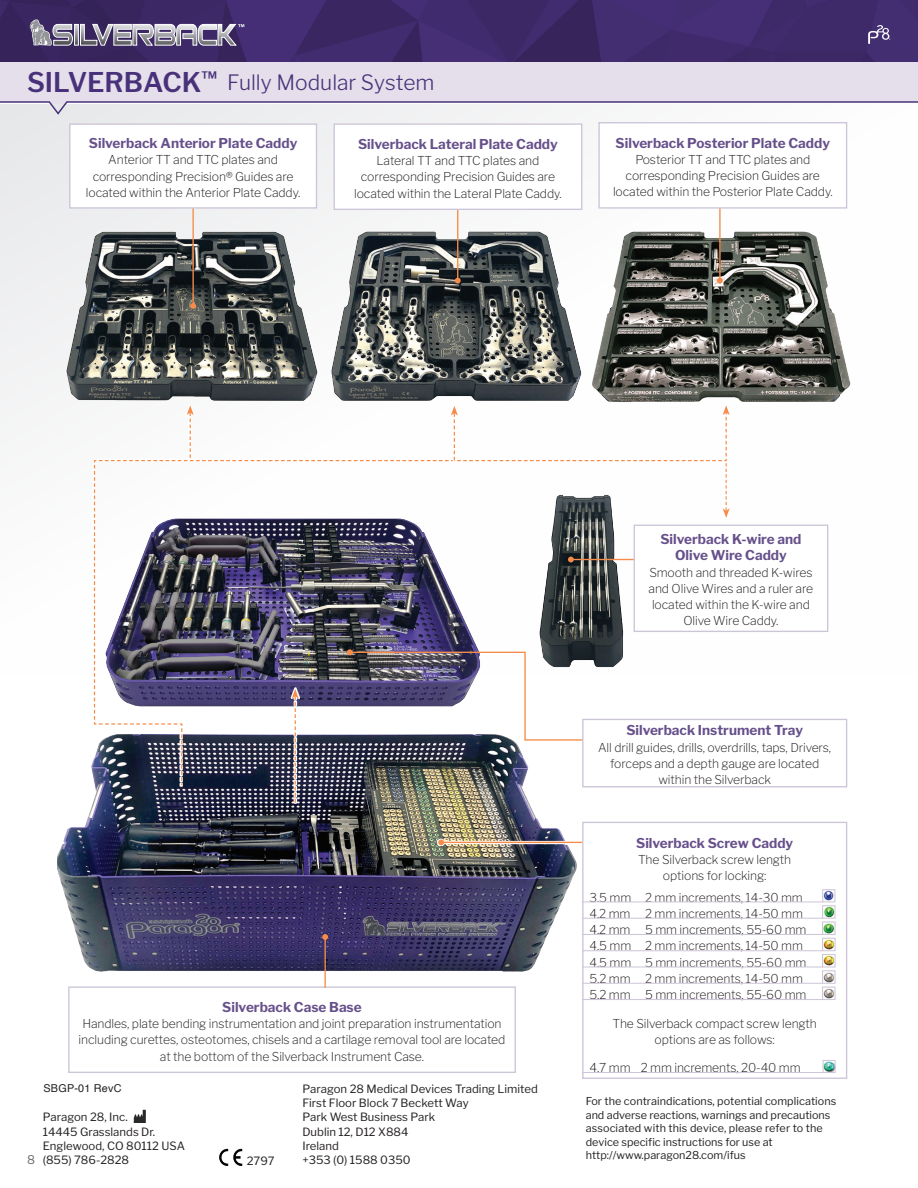
<style>
.page{position:relative;width:918px;height:1188px;background:#fff}
.page>*{position:absolute;margin:0;border:0;box-sizing:border-box;transform-origin:0 0}
.t1{font:600 27px "Libre Franklin";color:#48317a}
.t2{font:300 21px "Libre Franklin";color:#48317a}
.t3{font:700 13.5px/16.2px "Libre Franklin";color:#66508b;text-align:center}
.t4{font:200 12.15px/16.2px "Libre Franklin";letter-spacing:-.01em;color:#231f20;text-align:center}
.t5{font:12px "Libre Franklin";color:#6c6d70}
.t6{font:11.4px/14.2px "Libre Franklin";color:#231f20}
.t7{font:10.8px/13.5px "Libre Franklin";color:#231f20}
.t8{font:10.8px "Helvetica";letter-spacing:.02em;color:#231f20}
</style>
<div class="page">
<div style="left:0;top:61px;width:918px;height:39px;background:#e4dfea"></div>
<img style="left:0;top:0;width:918px;height:61px">
<svg style="left:30px;top:20px;width:214px;height:26px;background:#867e99"></svg>
<svg style="left:868px;top:25px;width:22px;height:19px"></svg>
<div style="left:0;top:104px;width:918px;height:570px;background:linear-gradient(to bottom,#f2f3f4,#fff)"></div>
<svg style="left:133px;top:1110px;width:13px;height:13px"></svg>
<svg style="left:0;top:100px;width:918px;height:16px"></svg>
<img style="left:219px;top:1148px;width:24px;height:18px">
<img style="left:64px;top:216px;width:258px;height:201px">
<img style="left:321px;top:227px;width:266px;height:177px">
<img style="left:587px;top:227px;width:274px;height:183px">
<img style="left:57px;top:761px;width:520px;height:211px">
<div style="left:186px;top:404px;width:9px;height:55px;background:#f8f8f9"></div>
<svg style="left:437px;top:838px;width:145px;height:8px"></svg>
<hr style="left:441px;top:842px;width:141px;height:1px;background:#f68c49">
<svg style="left:438px;top:839px;width:6px;height:6px"></svg>
<hr style="left:192px;top:201px;width:2px;height:105px;background:#f68c49">
<svg style="left:190px;top:303px;width:6px;height:6px"></svg>
<hr style="left:457px;top:176px;width:1px;height:105px;background:#f68c49">
<svg style="left:455px;top:278px;width:6px;height:6px"></svg>
<hr style="left:719px;top:176px;width:2px;height:105px;background:#f68c49">
<svg style="left:717px;top:278px;width:6px;height:6px"></svg>
<div style="left:70px;top:124px;width:246px;height:84px;background:#fff"></div>
<div style="left:69px;top:123px;width:248px;height:86px;border:1px solid #cdc5d8"></div>
<div style="left:334px;top:124px;width:248px;height:85px;background:#fff"></div>
<div style="left:334px;top:123px;width:248px;height:87px;border:1px solid #cdc5d8"></div>
<div style="left:599px;top:123px;width:248px;height:85px;background:#fff"></div>
<div style="left:598px;top:122px;width:249px;height:87px;border:1px solid #cdc5d8"></div>
<div style="left:68px;top:986px;width:448px;height:87px;border:1px solid #cdc5d8"></div>
<div style="left:634px;top:525px;width:194px;height:106px;background:#fff"></div>
<div style="left:634px;top:525px;width:194px;height:107px;border:1px solid #cdc5d8"></div>
<div style="left:582px;top:822px;width:265px;height:257px;border:1px solid #cdc5d8"></div>
<hr style="left:582px;top:1072px;width:241px;height:1px;background:#cdc5d8">
<hr style="left:582px;top:902px;width:241px;height:1px;background:#cdc5d8">
<div style="left:822px;top:889px;width:13px;height:13px;border:1px solid #cdc5d8"></div>
<hr style="left:582px;top:918px;width:241px;height:1px;background:#cdc5d8">
<div style="left:822px;top:905px;width:13px;height:14px;border:1px solid #cdc5d8"></div>
<hr style="left:582px;top:934px;width:241px;height:1px;background:#cdc5d8">
<div style="left:822px;top:922px;width:13px;height:13px;border:1px solid #cdc5d8"></div>
<hr style="left:582px;top:983px;width:241px;height:1px;background:#cdc5d8">
<div style="left:822px;top:970px;width:13px;height:14px;border:1px solid #cdc5d8"></div>
<hr style="left:582px;top:950px;width:241px;height:1px;background:#cdc5d8">
<div style="left:822px;top:938px;width:13px;height:13px;border:1px solid #cdc5d8"></div>
<hr style="left:582px;top:999px;width:241px;height:1px;background:#cdc5d8">
<div style="left:822px;top:987px;width:13px;height:13px;border:1px solid #cdc5d8"></div>
<hr style="left:582px;top:967px;width:241px;height:1px;background:#cdc5d8">
<svg style="left:823px;top:890px;width:12px;height:110px"></svg>
<div style="left:822px;top:954px;width:13px;height:13px;border:1px solid #cdc5d8"></div>
<svg style="left:825px;top:1062px;width:8px;height:9px"></svg>
<div style="left:823px;top:1060px;width:12px;height:13px;border:1px solid #cdc5d8"></div>
<hr style="left:324px;top:937px;width:2px;height:51px;background:#f68c49">
<svg style="left:322px;top:934px;width:6px;height:6px"></svg>
<div style="left:582px;top:719px;width:265px;height:68px;border:1px solid #cdc5d8"></div>
<div style="left:721px;top:462px;width:10px;height:57px;background:#fff"></div>
<svg style="left:94px;top:405px;width:636px;height:398px"></svg>
<h1 class="t1" style="left:27px;top:66px;width:191px">SILVERBACK<sup>™</sup></h1>
<h2 class="t2" style="left:227px;top:69px;width:209px">Fully Modular System</h2>
<p class="t3" style="left:89px;top:135px;width:210px">Silverback Anterior Plate Caddy</p>
<p class="t4" style="left:86px;top:152px;width:216px">Anterior TT and TTC plates and corresponding Precision® Guides are located within the Anterior Plate Caddy.</p>
<p class="t3" style="left:358px;top:136px;width:201px">Silverback Lateral Plate Caddy</p>
<p class="t4" style="left:354px;top:153px;width:209px">Lateral TT and TTC plates and corresponding Precision Guides are located within the Lateral Plate Caddy.</p>
<p class="t3" style="left:616px;top:135px;width:216px">Silverback Posterior Plate Caddy</p>
<p class="t4" style="left:613px;top:151px;width:221px">Posterior TT and TTC plates and corresponding Precision Guides are located within the Posterior Plate Caddy.</p>
<p class="t3" style="left:222px;top:999px;width:141px">Silverback Case Base</p>
<p class="t4" style="left:79px;top:1016px;width:428px">Handles, plate bending instrumentation and joint preparation instrumentation including curettes, osteotomes, chisels and a cartilage removal tool are located at the bottom of the Silverback Instrument Case.</p>
<p class="t5" style="left:27px;top:1152px;width:10px">8</p>
<p class="t8" style="left:43px;top:1080px;width:80px">SBGP-01 RevC</p>
<p class="t6" style="left:43px;top:1110px;width:144px">Paragon 28, Inc.<br>14445 Grasslands Dr.<br>Englewood, CO 80112 USA (855) 786-2828</p>
<p class="t6" style="left:247px;top:1154px;width:29px">2797</p>
<p class="t6" style="left:302px;top:1082px;width:237px">Paragon 28 Medical Devices Trading Limited<br>First Floor Block 7 Beckett Way<br>Park West Business Park<br>Dublin 12, D12 X884<br>Ireland<br>+353 (0) 1588 0350</p>
<p class="t3" style="left:660px;top:531px;width:142px">Silverback K-wire and<br>Olive Wire Caddy</p>
<p class="t4" style="left:649px;top:564px;width:166px">Smooth and threaded K-wires and Olive Wires and a ruler are located within the K-wire and<br>Olive Wire Caddy.</p>
<p class="t3" style="left:626px;top:722px;width:178px">Silverback Instrument Tray</p>
<p class="t4" style="left:598px;top:739px;width:235px">All drill guides, drills, overdrills, taps, Drivers, forceps and a depth gauge are located within the Silverback</p>
<p class="t3" style="left:636px;top:835px;width:159px">Silverback Screw Caddy</p>
<p class="t4" style="left:638px;top:851px;width:155px">The Silverback screw length options for locking:</p>
<p class="t4" style="left:590px;top:889px;width:218px;text-align:left">3.5 mm 2 mm increments, 14-30 mm<br>4.2 mm 2 mm increments, 14-50 mm<br>4.2 mm 5 mm increments, 55-60 mm<br>4.5 mm 2 mm increments, 14-50 mm<br>4.5 mm 5 mm increments, 55-60 mm<br>5.2 mm 2 mm increments, 14-50 mm<br>5.2 mm 5 mm increments, 55-60 mm</p>
<p class="t4" style="left:613px;top:1015px;width:206px">The Silverback compact screw length options are as follows:</p>
<p class="t4" style="left:590px;top:1060px;width:213px">4.7 mm 2 mm increments, 20-40 mm</p>
<p class="t7" style="left:586px;top:1095px;width:252px">For the contraindications, potential complications and adverse reactions, warnings and precautions associated with this device, please refer to the device specific instructions for use at http://www.paragon28.com/ifus</p>
</div>
